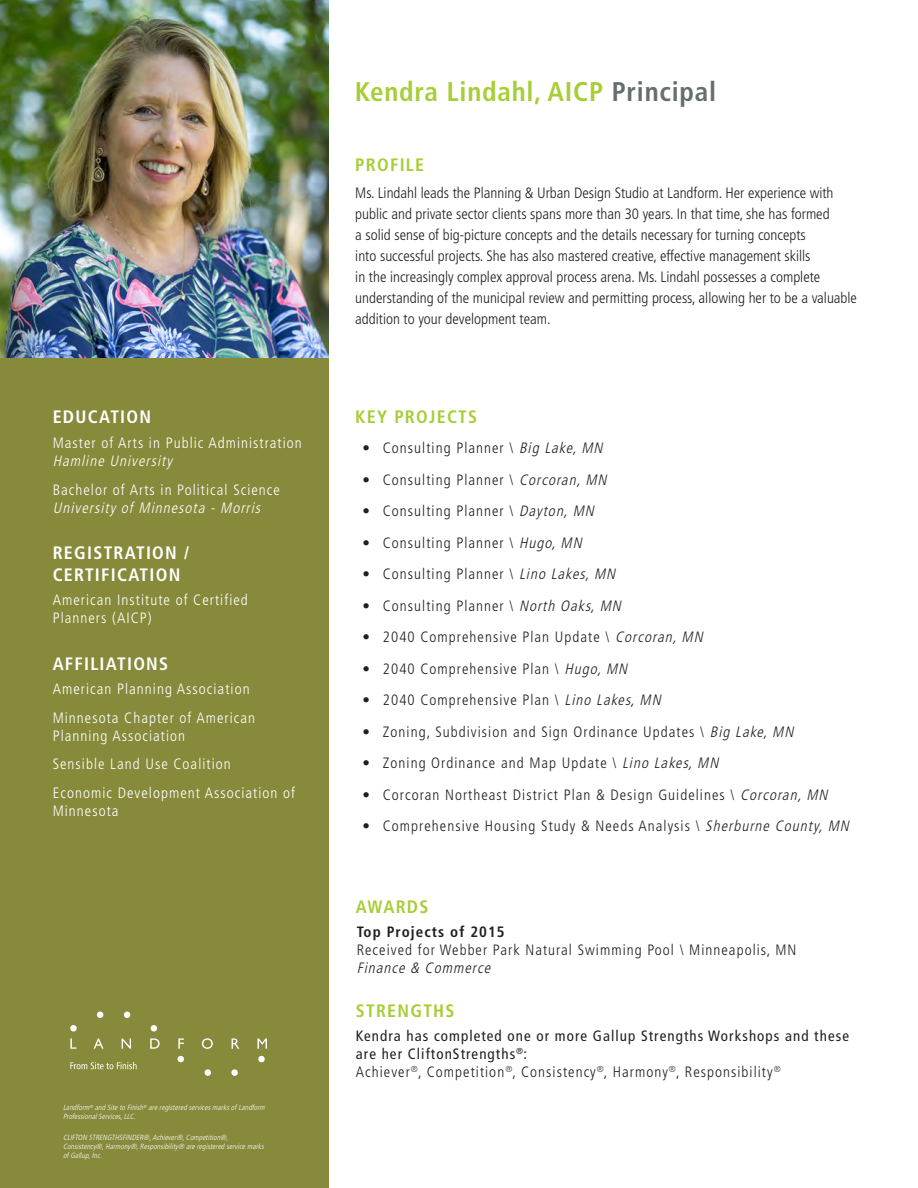
<style>
.page{position:relative;width:918px;height:1188px;background:#fff}
.page>*{position:absolute;margin:0;border:0;box-sizing:border-box;transform-origin:0 0}
.Name_and_Title{font:700 condensed 27px "Frutiger LT Std";letter-spacing:.03em;color:#a7cd37}
.Sidebar_-_Headings{font:700 condensed 18px/21.6px "Frutiger LT Std";letter-spacing:.07em;color:#fff}
.Headings_-_Green{font:700 condensed 18px "Frutiger LT Std";letter-spacing:.07em;color:#a7cd37}
.Profile_Body_Text{font:300 condensed 15px "Frutiger LT Std";letter-spacing:.07em;color:#231f20}
.Profile_Body_Text-2{font:300 condensed 15px/21px "Frutiger LT Std";color:#231f20}
.Sidebar_-_Body_Text{font:300 condensed 15px/18px "Frutiger LT Std";letter-spacing:.07em;color:#fff}
.Clifton{font:condensed 15px/18px "Frutiger LT Std";letter-spacing:.07em;color:#231f20}
.Clifton_2{font:300 condensed 15px "Frutiger LT Std";letter-spacing:.07em;color:#231f20}
.Awards_-_Award_Name{font:300 condensed 15px "Frutiger LT Std";letter-spacing:.07em;color:#231f20}
.Sidebar_Body_Text_It{font:italic 300 condensed 15px "Frutiger LT Std";color:#fff}
.Award_Title{font:700 condensed 15px "Frutiger LT Std";letter-spacing:.07em;color:#231f20}
.Awards_Granter{font:italic 300 condensed 15px "Frutiger LT Std";color:#231f20}
.t1{font:italic 300 condensed 7.5px/9px "Frutiger LT Std";color:#fff}
.s1{color:#666d6f}
.s2{font-style:italic}
</style>
<div class="page">
<div style="left:0;top:358px;width:328px;height:830px;background:#868a3a"></div>
<svg style="left:70px;top:1038px;width:6px;height:11px"></svg>
<svg style="left:94px;top:1038px;width:10px;height:11px"></svg>
<svg style="left:122px;top:1038px;width:9px;height:11px"></svg>
<svg style="left:150px;top:1038px;width:10px;height:11px"></svg>
<svg style="left:178px;top:1038px;width:6px;height:11px"></svg>
<svg style="left:202px;top:1038px;width:11px;height:11px"></svg>
<svg style="left:232px;top:1038px;width:7px;height:11px"></svg>
<svg style="left:257px;top:1038px;width:10px;height:11px"></svg>
<svg style="left:70px;top:1062px;width:67px;height:7px"></svg>
<svg style="left:70px;top:1025px;width:7px;height:7px"></svg>
<svg style="left:97px;top:1011px;width:7px;height:7px"></svg>
<svg style="left:124px;top:1011px;width:7px;height:7px"></svg>
<svg style="left:150px;top:1025px;width:7px;height:7px"></svg>
<svg style="left:258px;top:1056px;width:7px;height:7px"></svg>
<svg style="left:231px;top:1069px;width:7px;height:7px"></svg>
<svg style="left:204px;top:1069px;width:7px;height:7px"></svg>
<svg style="left:177px;top:1056px;width:7px;height:7px"></svg>
<img style="left:0;top:0;width:328px;height:358px">
<p class="Sidebar_-_Headings" style="left:53px;top:406px;width:100px">EDUCATION</p>
<p class="Sidebar_-_Body_Text" style="left:53px;top:434px;width:251px">Master of Arts in Public Administration</p>
<p class="Sidebar_Body_Text_It" style="left:53px;top:452px;width:124px">Hamline University</p>
<p class="Sidebar_-_Body_Text" style="left:53px;top:481px;width:229px">Bachelor of Arts in Political Science</p>
<p class="Sidebar_Body_Text_It" style="left:53px;top:499px;width:213px">University of Minnesota - Morris</p>
<p class="Sidebar_-_Headings" style="left:53px;top:542px;width:138px">REGISTRATION /<br>CERTIFICATION</p>
<p class="Sidebar_-_Body_Text" style="left:53px;top:591px;width:197px">American Institute of Certified<br>Planners (AICP)</p>
<p class="Sidebar_-_Headings" style="left:53px;top:653px;width:117px">AFFILIATIONS</p>
<p class="Sidebar_-_Body_Text" style="left:53px;top:680px;width:198px">American Planning Association</p>
<p class="Sidebar_-_Body_Text" style="left:53px;top:709px;width:204px">Minnesota Chapter of American<br>Planning Association</p>
<p class="Sidebar_-_Body_Text" style="left:53px;top:755px;width:180px">Sensible Land Use Coalition</p>
<p class="Sidebar_-_Body_Text" style="left:53px;top:784px;width:244px">Economic Development Association of<br>Minnesota</p>
<p class="t1" style="left:63px;top:1103px;width:205px">Landform<sup>®</sup> and Siteto Finish<sup>®</sup> areregistered servicesmarksofLandform<br>ProfessionalServices,LLC.</p>
<p class="t1" style="left:63px;top:1133px;width:204px">CLIFTON STRENGTHSFINDER®,Achiever®,Competition®,<br>Consistency®,Harmony®,Responsibility® areregistered servicemarks ofGallup,Inc.</p>
<p class="Name_and_Title" style="left:355px;top:76px;width:363px">Kendra Lindahl, AICP <span class="s1">Principal</span></p>
<p class="Headings_-_Green" style="left:355px;top:154px;width:70px">PROFILE</p>
<p class="Profile_Body_Text-2" style="left:355px;top:183px;width:503px">Ms. Lindahl leads the Planning &amp; Urban Design Studio at Landform. Her experience with public and private sector clients spans more than 30 years. In that time, she has formed<br>a solid sense of big-picture concepts and the details necessary for turning concepts<br>into successful projects. She has also mastered creative, effective management skills<br>in the increasingly complex approval process arena. Ms. Lindahl possesses a complete understanding of the municipal review and permitting process, allowing her to be a valuable addition to your development team.</p>
<p class="Headings_-_Green" style="left:355px;top:406px;width:123px">KEY PROJECTS</p>
<p class="Profile_Body_Text" style="left:363px;top:439px;width:245px">• Consulting Planner \ <span class="s2">Big Lake, MN</span></p>
<p class="Profile_Body_Text" style="left:363px;top:471px;width:249px">• Consulting Planner \ <span class="s2">Corcoran, MN</span></p>
<p class="Profile_Body_Text" style="left:363px;top:502px;width:236px">• Consulting Planner \ <span class="s2">Dayton, MN</span></p>
<p class="Profile_Body_Text" style="left:363px;top:534px;width:224px">• Consulting Planner \ <span class="s2">Hugo, MN</span></p>
<p class="Profile_Body_Text" style="left:363px;top:565px;width:258px">• Consulting Planner \ <span class="s2">Lino Lakes, MN</span></p>
<p class="Profile_Body_Text" style="left:363px;top:597px;width:263px">• Consulting Planner \ <span class="s2">North Oaks, MN</span></p>
<p class="Profile_Body_Text" style="left:363px;top:628px;width:345px">• 2040 Comprehensive Plan Update \ <span class="s2">Corcoran, MN</span></p>
<p class="Profile_Body_Text" style="left:363px;top:660px;width:270px">• 2040 Comprehensive Plan \ <span class="s2">Hugo, MN</span></p>
<p class="Profile_Body_Text" style="left:363px;top:691px;width:303px">• 2040 Comprehensive Plan \ <span class="s2">Lino Lakes, MN</span></p>
<p class="Profile_Body_Text" style="left:363px;top:723px;width:436px">• Zoning, Subdivision and Sign Ordinance Updates \ <span class="s2">Big Lake, MN</span></p>
<p class="Profile_Body_Text" style="left:363px;top:754px;width:361px">• Zoning Ordinance and Map Update \ <span class="s2">Lino Lakes, MN</span></p>
<p class="Profile_Body_Text" style="left:363px;top:786px;width:470px">• Corcoran Northeast District Plan &amp; Design Guidelines \ <span class="s2">Corcoran, MN</span></p>
<p class="Profile_Body_Text" style="left:363px;top:817px;width:491px">• Comprehensive Housing Study &amp; Needs Analysis \ <span class="s2">Sherburne County, MN</span></p>
<p class="Headings_-_Green" style="left:356px;top:896px;width:74px">AWARDS</p>
<p class="Award_Title" style="left:357px;top:923px;width:150px">Top Projects of 2015</p>
<p class="Awards_-_Award_Name" style="left:357px;top:941px;width:441px">Received for Webber Park Natural Swimming Pool \ Minneapolis, MN</p>
<p class="Awards_Granter" style="left:357px;top:959px;width:139px">Finance &amp; Commerce</p>
<p class="Headings_-_Green" style="left:356px;top:1000px;width:100px">STRENGTHS</p>
<p class="Clifton" style="left:356px;top:1027px;width:495px">Kendra has completed one or more Gallup Strengths Workshops and these are her CliftonStrengths<sup>®</sup>:</p>
<p class="Clifton_2" style="left:356px;top:1063px;width:426px">Achiever<sup>®</sup>, Competition<sup>®</sup>, Consistency<sup>®</sup>, Harmony<sup>®</sup>, Responsibility<sup>®</sup></p>
</div>
